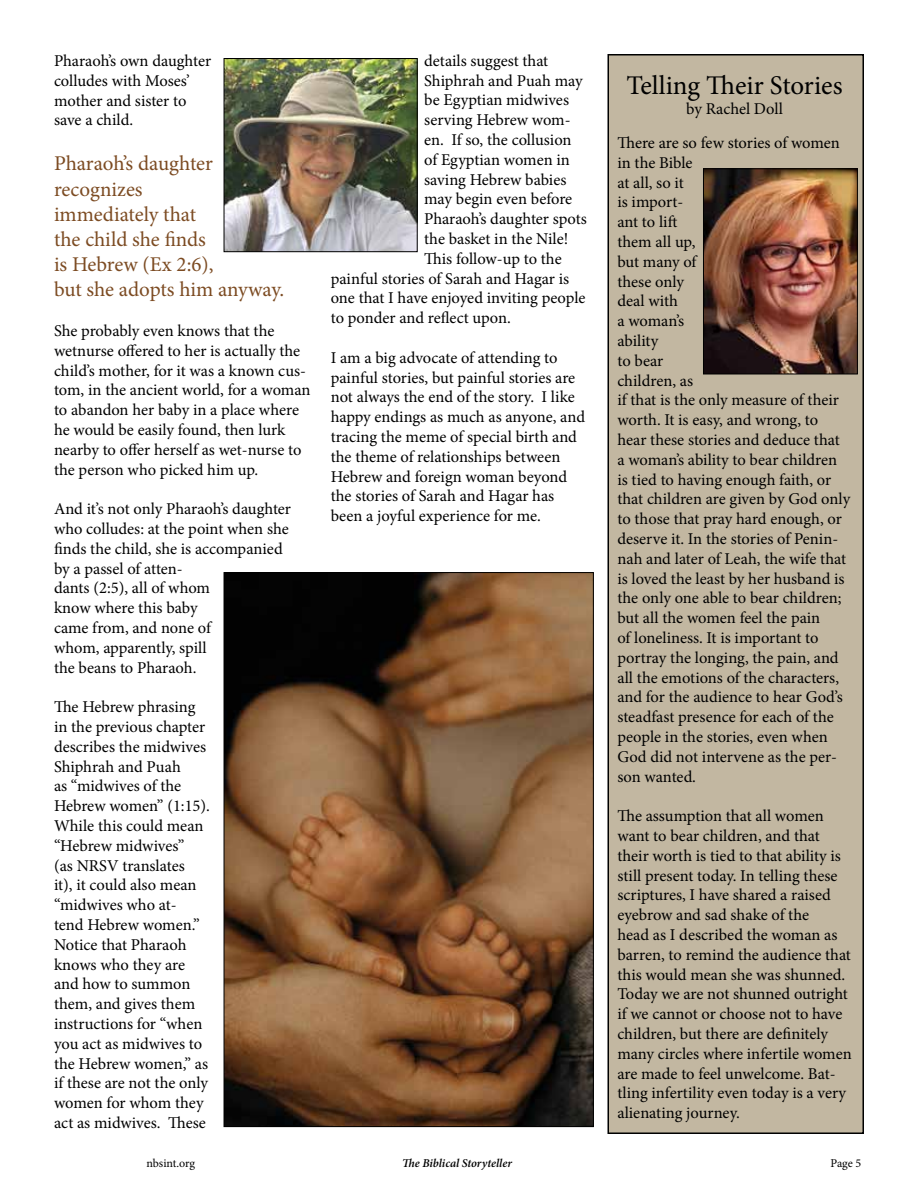
<style>
.page{position:relative;width:918px;height:1188px;background:#fff}
.page>*{position:absolute;margin:0;border:0;box-sizing:border-box;transform-origin:0 0}
.t1{font:27px "Minion Pro";color:#000}
.t2{font:21px/25.2px "Minion Pro";letter-spacing:-.005em;color:#7c4b22}
.t3{font:16.5px/19.8px "Minion Pro";letter-spacing:-.005em;color:#000}
.t4{font:italic 600 12px "Minion Pro";letter-spacing:-.005em;color:#000}
.t5{font:12px "Minion Pro";letter-spacing:-.01em;color:#000}
</style>
<div class="page">
<div style="left:608px;top:55px;width:255px;height:1078px;background:#c2b7a1"></div>
<div style="left:608px;top:54px;width:256px;height:1080px;border:2px solid #000"></div>
<img style="left:226px;top:60px;width:189px;height:190px">
<div style="left:224px;top:58px;width:193px;height:194px;border:1px solid #000"></div>
<img style="left:226px;top:574px;width:366px;height:551px">
<img style="left:705px;top:171px;width:151px;height:201px">
<div style="left:703px;top:169px;width:155px;height:205px;border:1px solid #000"></div>
<p class="t3" style="left:54px;top:51px;width:159px">Pharaoh’s own daughter colludes with Moses’ mother and sister to save a child.</p>
<p class="t2" style="left:54px;top:151px;width:232px">Pharaoh’s daughter recognizes<br>immediately that<br>the child she finds<br>is Hebrew (Ex 2:6),<br>but she adopts him anyway.</p>
<p class="t3" style="left:54px;top:321px;width:258px">She probably even knows that the wetnurse offered to her is actually the child’s mother, for it was a known cus&shy;tom, in the ancient world, for a woman to abandon her baby in a place where he would be easily found, then lurk nearby to offer herself as wet-nurse to the person who picked him up.</p>
<p class="t3" style="left:54px;top:499px;width:239px">And it’s not only Pharaoh’s daughter who colludes: at the point when she finds the child, she is accompanied by a passel of atten-<br>dants (2:5), all of whom<br>know where this baby<br>came from, and none of<br>whom, apparently, spill<br>the beans to Pharaoh.</p>
<p class="t3" style="left:54px;top:697px;width:158px">The Hebrew phrasing in the previous chapter describes the midwives<br>Shiphrah and Puah<br>as “midwives of the<br>Hebrew women” (1:15).<br>While this could mean “Hebrew midwives”<br>(as NRSV translates<br>it), it could also mean “midwives who at&shy;tend Hebrew women.”<br>Notice that Pharaoh knows who they are and how to summon them, and gives them instructions for “when you act as midwives to the Hebrew women,” as if these are not the only women for whom they act as midwives. These</p>
<p class="t3" style="left:424px;top:51px;width:126px">details suggest that</p>
<p class="t3" style="left:424px;top:71px;width:160px">Shiphrah and Puah may</p>
<p class="t3" style="left:424px;top:90px;width:146px">be Egyptian midwives</p>
<p class="t3" style="left:424px;top:110px;width:148px">serving Hebrew wom-</p>
<p class="t3" style="left:424px;top:130px;width:149px">en. If so, the collusion</p>
<p class="t3" style="left:424px;top:150px;width:147px">of Egyptian women in</p>
<p class="t3" style="left:424px;top:170px;width:144px">saving Hebrew babies</p>
<p class="t3" style="left:424px;top:189px;width:150px">may begin even before</p>
<p class="t3" style="left:424px;top:209px;width:164px">Pharaoh’s daughter spots</p>
<p class="t3" style="left:424px;top:229px;width:146px">the basket in the Nile!</p>
<p class="t3" style="left:424px;top:249px;width:139px">This follow-up to the</p>
<p class="t3" style="left:331px;top:269px;width:240px">painful stories of Sarah and Hagar is</p>
<p class="t3" style="left:331px;top:288px;width:256px">one that I have enjoyed inviting people</p>
<p class="t3" style="left:331px;top:308px;width:182px">to ponder and reflect upon.</p>
<p class="t3" style="left:331px;top:348px;width:256px">I am a big advocate of attending to painful stories, but painful stories are not always the end of the story. I like happy endings as much as anyone, and tracing the meme of special birth and the theme of relationships between Hebrew and foreign woman beyond the stories of Sarah and Hagar has been a joyful experience for me.</p>
<h1 class="t1" style="left:627px;top:67px;width:218px">Telling Their Stories</h1>
<p class="t3" style="left:617px;top:92px;width:224px;line-height:34.2px;text-indent:69px">by Rachel Doll<br>There are so few stories of women</p>
<p class="t3" style="left:617px;top:153px;width:234px">in the Bible<br>at all, so it<br>is import-<br>ant to lift<br>them all up,<br>but many of<br>these only<br>deal with<br>a woman’s<br>ability<br>to bear<br>children, as<br>if that is the only measure of their worth. It is easy, and wrong, to hear these stories and deduce that a woman’s ability to bear children is tied to having enough faith, or that children are given by God only to those that pray hard enough, or deserve it. In the stories of Penin&shy;nah and later of Leah, the wife that is loved the least by her husband is the only one able to bear children; but all the women feel the pain<br>of loneliness. It is important to portray the longing, the pain, and all the emotions of the characters, and for the audience to hear God’s steadfast presence for each of the people in the stories, even when<br>God did not intervene as the per&shy;son wanted.</p>
<p class="t3" style="left:617px;top:806px;width:236px">The assumption that all women want to bear children, and that their worth is tied to that ability is still present today. In telling these scriptures, I have shared a raised eyebrow and sad shake of the<br>head as I described the woman as barren, to remind the audience that this would mean she was shunned.<br>Today we are not shunned outright if we cannot or choose not to have children, but there are definitely many circles where infertile women are made to feel unwelcome. Bat&shy;tling infertility even today is a very alienating journey.</p>
<p class="t5" style="left:146px;top:1155px;width:50px">nbsint.org</p>
<p class="t4" style="left:402px;top:1154px;width:111px">The Biblical Storyteller</p>
<p class="t5" style="left:831px;top:1155px;width:32px">Page 5</p>
</div>
